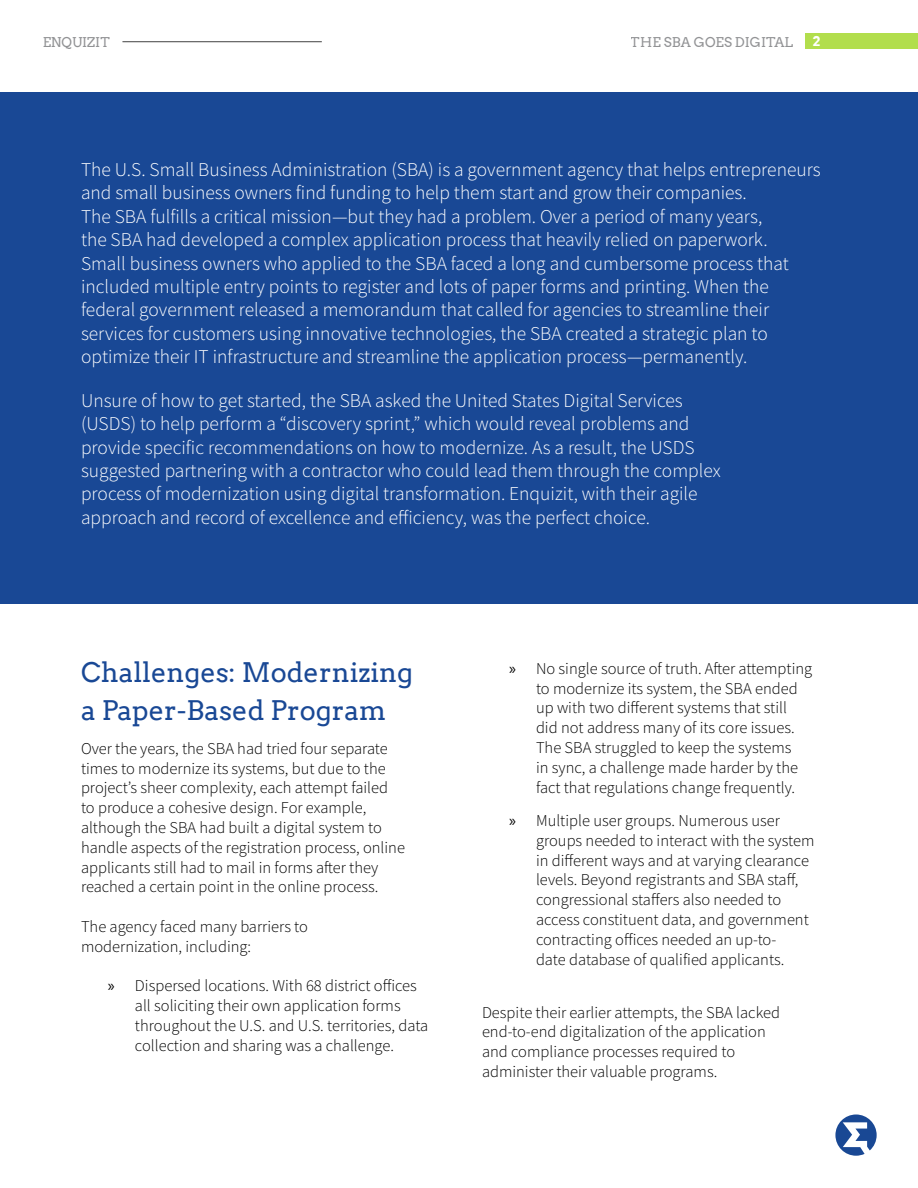
<style>
.page{position:relative;width:918px;height:1188px;background:#fff}
.page>*{position:absolute;margin:0;border:0;box-sizing:border-box;transform-origin:0 0}
.t1{font:27px/37.5px "Arvo";color:#194895}
.t2{font:19.5px/23.4px "Source Sans Variable";color:#fff}
.t3{font:16.5px/19.8px "Source Sans Variable";color:#000}
.t4{font:13.5px "Arvo";color:#6d6e71}
.t5{font:700 13.5px "Arvo";color:#fff}
.s1{font-family:"Myriad Pro"}
</style>
<div class="page">
<div style="left:805px;top:33px;width:113px;height:16px;background:#b2de4d"></div>
<hr style="left:122px;top:41px;width:200px;height:1px;background:#000">
<svg style="left:835px;top:1115px;width:42px;height:41px"></svg>
<div style="left:0;top:92px;width:918px;height:512px;background:#194895"></div>
<p class="t4" style="left:42px;top:34px;width:69px">ENQUIZIT</p>
<p class="t4" style="left:631px;top:34px;width:164px">THE SBA GOES DIGITAL</p>
<p class="t5" style="left:812px;top:32px;width:9px">2</p>
<p class="t2" style="left:81px;top:158px;width:741px">The U.S. Small Business Administration (SBA) is a government agency that helps entrepreneurs and small business owners find funding to help them start and grow their companies.<br>The SBA fulfills a critical mission—but they had a problem. Over a period of many years,<br>the SBA had developed a complex application process that heavily relied on paperwork.<br>Small business owners who applied to the SBA faced a long and cumbersome process that included multiple entry points to register and lots of paper forms and printing. When the federal government released a memorandum that called for agencies to streamline their services for customers using innovative technologies, the SBA created a strategic plan to optimize their IT infrastructure and streamline the application process—permanently.</p>
<p class="t2" style="left:81px;top:389px;width:641px">Unsure of how to get started, the SBA asked the United States Digital Services (USDS) to help perform a “discovery sprint,” which would reveal problems and provide specific recommendations on how to modernize. As a result, the USDS suggested partnering with a contractor who could lead them through the complex process of modernization using digital transformation. Enquizit, with their agile approach and record of excellence and efficiency, was the perfect choice.</p>
<h1 class="t1" style="left:81px;top:654px;width:334px">Challenges: Modernizing a Paper-Based Program</h1>
<p class="t3" style="left:81px;top:739px;width:326px">Over the years, the SBA had tried four separate times to modernize its systems, but due to the project’s sheer complexity, each attempt failed to produce a cohesive design. For example, although the SBA had built a digital system to handle aspects of the registration process, online applicants still had to mail in forms after they reached a certain point in the online process.</p>
<p class="t3" style="left:81px;top:917px;width:229px">The agency faced many barriers to modernization, including:</p>
<p class="t3" style="left:135px;top:976px;width:295px;text-indent:-27px"><span class="s1">»</span> Dispersed locations. With 68 district offices all soliciting their own application forms throughout the U.S. and U.S. territories, data collection and sharing was a challenge.</p>
<p class="t3" style="left:536px;top:659px;width:278px;text-indent:-27px"><span class="s1">»</span> No single source of truth. After attempting to modernize its system, the SBA ended up with two different systems that still did not address many of its core issues.<br>The SBA struggled to keep the systems<br>in sync, a challenge made harder by the fact that regulations change frequently.</p>
<p class="t3" style="left:536px;top:811px;width:280px;text-indent:-27px"><span class="s1">»</span> Multiple user groups. Numerous user groups needed to interact with the system in different ways and at varying clearance levels. Beyond registrants and SBA staff, congressional staffers also needed to access constituent data, and government contracting offices needed an up-to-<br>date database of qualified applicants.</p>
<p class="t3" style="left:482px;top:1002px;width:300px">Despite their earlier attempts, the SBA lacked end-to-end digitalization of the application and compliance processes required to administer their valuable programs.</p>
</div>
